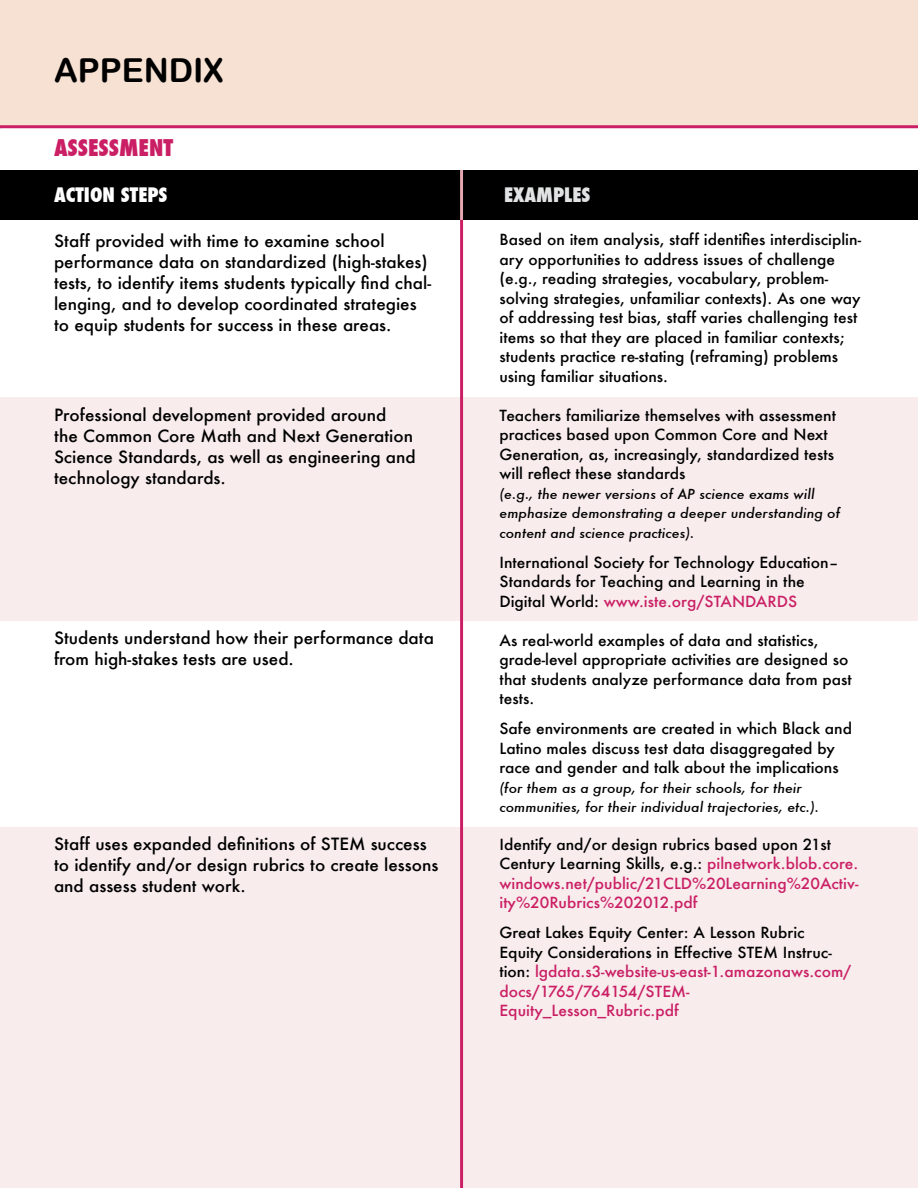
<style>
.page{position:relative;width:918px;height:1188px;background:#fff}
.page>*{position:absolute;margin:0;border:0;box-sizing:border-box;transform-origin:0 0}
.t1{font:33px "Arial Rounded MT Bold";color:#000}
.t2{font:800 condensed 22.5px "Futura";color:#ca1f64}
.t3{font:800 condensed 19.5px "Futura";color:#fff}
.t4{font:800 condensed 19.5px "Futura";color:#e2e3e4}
.t5{font:500 16.5px/21px "Futura";color:#000;scale:1.04 1}
.t6{font:500 15px/19.5px "Futura";color:#000;scale:1.04 1}
.t7{font:500 15px/19.5px "Futura";color:#ca1f64;scale:1.04 1}
.t8{font:italic 500 13.5px/19.5px "Futura";color:#000;scale:1.04 1}
.s1{color:#ca1f64}
.s2{color:#000}
</style>
<div class="page">
<hr style="left:0;top:0;width:1px;height:129px;background:#e2eff3">
<div style="left:0;top:827px;width:918px;height:361px;background:#f8eced"></div>
<div style="left:0;top:397px;width:918px;height:224px;background:#f8eced"></div>
<div style="left:0;top:171px;width:918px;height:49px;background:#000"></div>
<hr style="left:460px;top:171px;width:3px;height:49px;background:#e4a6b1">
<hr style="left:460px;top:220px;width:3px;height:968px;background:#ca1f64">
<div style="left:0;top:0;width:918px;height:126px;background:#f6e1d3"></div>
<hr style="left:0;top:125px;width:918px;height:3px;background:#ca1f64">
<h1 class="t1" style="left:54px;top:51px;width:171px">APPENDIX</h1>
<h2 class="t2" style="left:54px;top:133px;width:121px">ASSESSMENT</h2>
<h3 class="t3" style="left:54px;top:181px;width:115px">ACTION STEPS</h3>
<p class="t5" style="left:54px;top:230px;width:364px">Staff provided with time to examine school performance data on standardized (high-stakes) tests, to identify items students typically find chal&shy;lenging, and to develop coordinated strategies to equip students for success in these areas.</p>
<p class="t5" style="left:54px;top:404px;width:349px">Professional development provided around<br>the Common Core Math and Next Generation Science Standards, as well as engineering and technology standards.</p>
<p class="t5" style="left:54px;top:628px;width:367px">Students understand how their performance data from high-stakes tests are used.</p>
<p class="t5" style="left:54px;top:833px;width:371px">Staff uses expanded definitions of STEM success to identify and/or design rubrics to create lessons and assess student work.</p>
<h3 class="t4" style="left:504px;top:181px;width:88px">EXAMPLES</h3>
<p class="t6" style="left:500px;top:230px;width:349px">Based on item analysis, staff identifies interdisciplin&shy;ary opportunities to address issues of challenge (e.g., reading strategies, vocabulary, problem&shy;solving strategies, unfamiliar contexts). As one way of addressing test bias, staff varies challenging test items so that they are placed in familiar contexts; students practice re-stating (reframing) problems using familiar situations.</p>
<p class="t6" style="left:500px;top:405px;width:325px">Teachers familiarize themselves with assessment practices based upon Common Core and Next Generation, as, increasingly, standardized tests will reflect these standards</p>
<p class="t8" style="left:500px;top:484px;width:329px">(e.g., the newer versions of AP science exams will emphasize demonstrating a deeper understanding of content and science practices).</p>
<p class="t6" style="left:500px;top:552px;width:328px">International Society for Technology Education–<br>Standards for Teaching and Learning in the<br>Digital World: <span class="s1">www.iste.org/STANDARDS</span></p>
<p class="t6" style="left:500px;top:630px;width:340px">As real-world examples of data and statistics, grade-level appropriate activities are designed so that students analyze performance data from past tests.</p>
<p class="t6" style="left:500px;top:719px;width:341px">Safe environments are created in which Black and<br>Latino males discuss test data disaggregated by race and gender and talk about the implications</p>
<p class="t8" style="left:500px;top:778px;width:309px">(for them as a group, for their schools, for their communities, for their individual trajectories, etc.).</p>
<p class="t7" style="left:500px;top:834px;width:347px"><span class="s2">Identify and/or design rubrics based upon 21st Century Learning Skills, e.g.:</span> pilnetwork.blob.core. windows.net/public/21CLD%20Learning%20Activ&shy;ity%20Rubrics%202012.pdf</p>
<p class="t7" style="left:500px;top:923px;width:340px"><span class="s2">Great Lakes Equity Center: A Lesson Rubric Equity Considerations in Effective STEM Instruc&shy;tion:</span> lgdata.s3-website-us-east-1.amazonaws.com/ docs/1765/764154/STEM-Equity_Lesson_Rubric.pdf</p>
</div>
